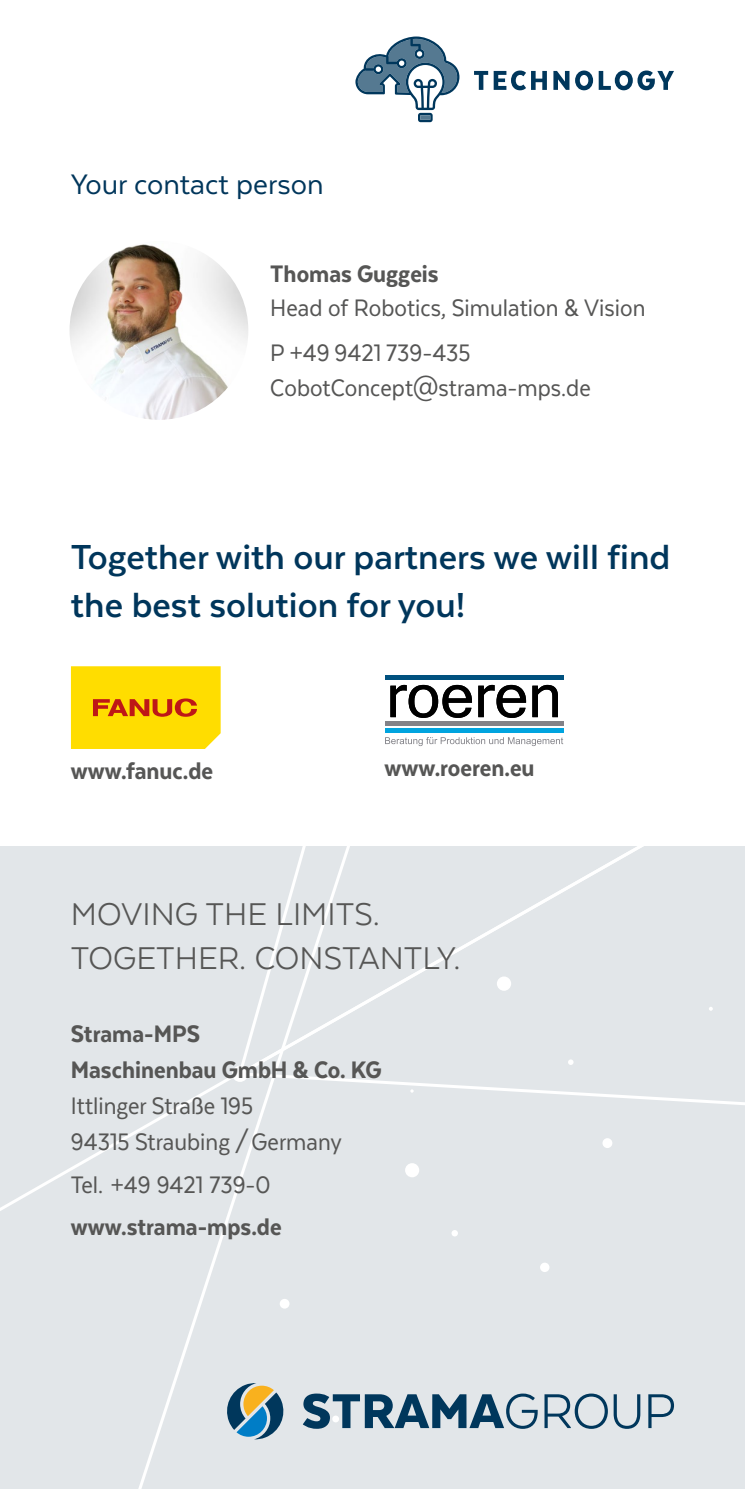
<style>
.page{position:relative;width:745px;height:1489px;background:#fff}
.page>*{position:absolute;margin:0;border:0;box-sizing:border-box;transform-origin:0 0}
.t1{font:700 40px/48px "Texta";color:#00365b}
.t2{font:36.25px/43.5px "Texta";color:#565655}
.t3{font:32.5px "Texta";color:#00365b}
.t4{font:27.5px/35.8px "Texta Narrow";color:#565655}
.t5{font:800 27.5px/35.8px "Texta Narrow";color:#565655}
</style>
<div class="page">
<div style="left:0;top:904px;width:744px;height:85px;background:#e2e6e9"></div>
<div style="left:0;top:846px;width:744px;height:58px;background:#e2e6e9"></div>
<div style="left:0;top:989px;width:744px;height:499px;background:#e2e6e9"></div>
<svg style="left:227px;top:1382px;width:60px;height:57px;background:#819b9d"></svg>
<svg style="left:302px;top:1393px;width:235px;height:35px;background:#7592a5"></svg>
<svg style="left:544px;top:1393px;width:63px;height:35px;background:#a2b4c1"></svg>
<svg style="left:613px;top:1394px;width:27px;height:34px"></svg>
<svg style="left:648px;top:1394px;width:25px;height:33px"></svg>
<img style="left:69px;top:241px;width:179px;height:179px;border-radius:89px">
<svg style="left:474px;top:70px;width:72px;height:20px"></svg>
<svg style="left:553px;top:70px;width:39px;height:20px"></svg>
<svg style="left:598px;top:70px;width:75px;height:20px"></svg>
<svg style="left:355px;top:36px;width:104px;height:86px"></svg>
<div style="left:420px;top:115px;width:10px;height:5px;background:#557991"></div>
<svg style="left:71px;top:666px;width:149px;height:83px;background:#f9ce04"></svg>
<svg style="left:390px;top:685px;width:167px;height:33px"></svg>
<hr style="left:385px;top:675px;width:178px;height:4px;background:#00517f">
<div style="left:385px;top:721px;width:178px;height:5px;background:#828288"></div>
<div style="left:385px;top:728px;width:178px;height:5px;background:#00a4df"></div>
<svg style="left:385px;top:737px;width:178px;height:9px"></svg>
<p class="t3" style="left:71px;top:167px;width:254px">Your contact person</p>
<p class="t5" style="left:270px;top:255px;width:170px">Thomas Guggeis</p>
<p class="t4" style="left:270px;top:285px;width:376px;line-height:44.5px">Head of Robotics, Simulation &amp; Vision<br>P +49 9421 739-435</p>
<p class="t4" style="left:270px;top:370px;width:322px">CobotConcept@strama-mps.de</p>
<h1 class="t1" style="left:71px;top:532px;width:600px">Together with our partners we will find the best solution for you!</h1>
<p class="t5" style="left:71px;top:752px;width:143px">www.fanuc.de</p>
<p class="t5" style="left:384px;top:749px;width:151px">www.roeren.eu</p>
<h2 class="t2" style="left:71px;top:892px;width:391px">MOVING THE LIMITS.<br>TOGETHER. CONSTANTLY.</h2>
<p class="t5" style="left:71px;top:1015px;width:312px">Strama-MPS<br>Maschinenbau GmbH &amp; Co. KG</p>
<p class="t4" style="left:71px;top:1087px;width:272px">Ittlinger Straße 195<br>94315 Straubing / Germany</p>
<p class="t4" style="left:71px;top:1165px;width:201px">Tel. +49 9421 739-0</p>
<p class="t5" style="left:71px;top:1208px;width:212px">www.strama-mps.de</p>
</div>
